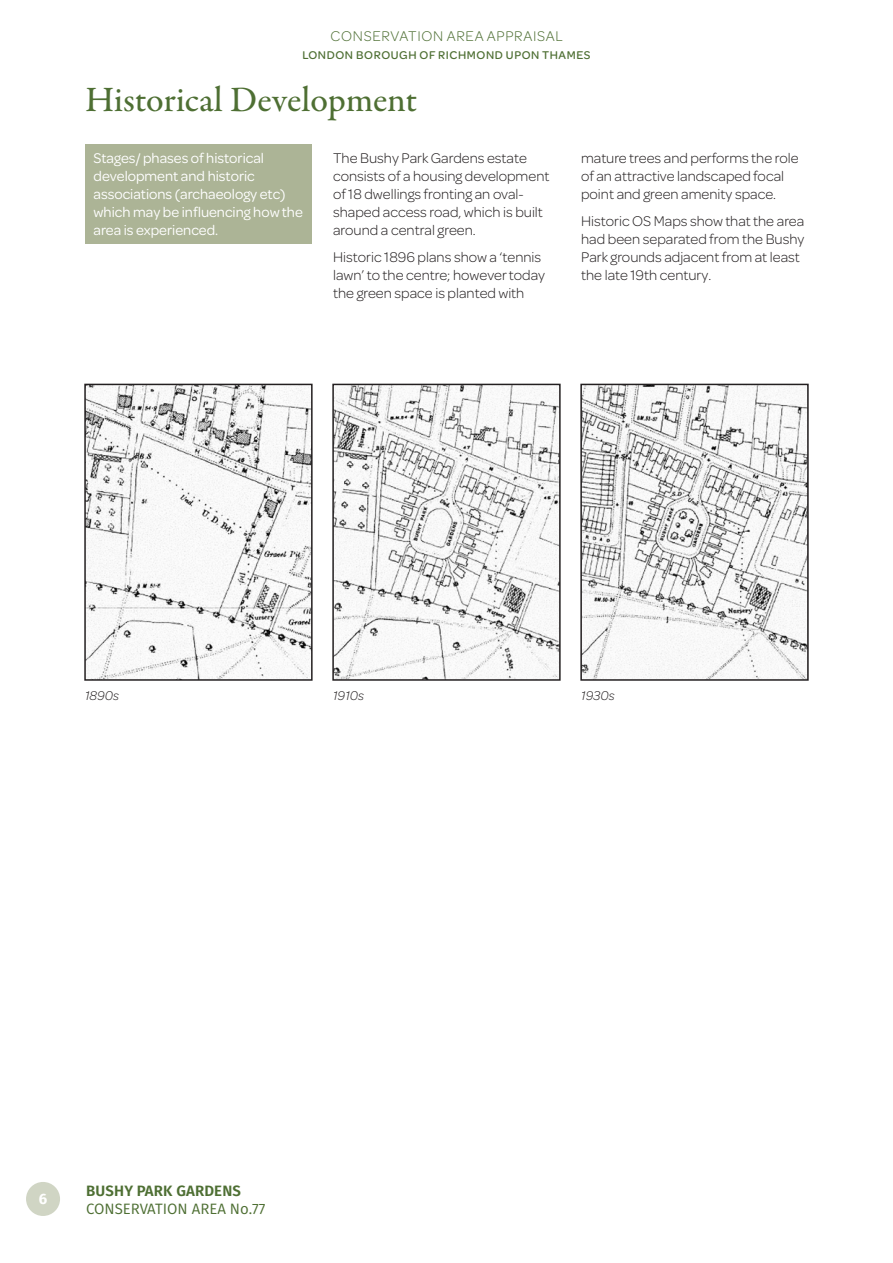
<style>
.page{position:relative;width:893px;height:1263px;background:#fff}
.page>*{position:absolute;margin:0;border:0;box-sizing:border-box;transform-origin:0 0}
.t1{font:500 36px "Garamond Premr Pro";letter-spacing:-.005em;color:#4e6f33}
.P1{font:300 15px/18px "Omnes";color:#231f20}
.Shaded_para{font:15px/18px "Omnes";color:#fff}
.t2{font:300 15px "Omnes";letter-spacing:.05em;color:#4e6f33}
.t3{font:15px "Fira Sans";color:#4e6f33}
.t4{font:600 15px "Fira Sans";letter-spacing:.01em;color:#4e6f33}
.t5{font:700 15px "Fira Sans";color:#fff}
.P1_Caption{font:italic 300 13.5px "Omnes";color:#231f20}
.t6{font:500 12px "Omnes";letter-spacing:.05em;color:#4e6f33}
</style>
<div class="page">
<div style="left:26px;top:1182px;width:34px;height:34px;background:#d0d5c4;border-radius:50%"></div>
<div style="left:85px;top:145px;width:227px;height:99px;background:#acb496"></div>
<img style="left:87px;top:387px;width:223px;height:291px">
<div style="left:84px;top:384px;width:229px;height:297px;border:2px solid #231f20"></div>
<img style="left:335px;top:387px;width:223px;height:291px">
<div style="left:332px;top:384px;width:229px;height:297px;border:2px solid #231f20"></div>
<img style="left:583px;top:387px;width:223px;height:291px">
<div style="left:580px;top:384px;width:229px;height:297px;border:2px solid #231f20"></div>
<p class="t2" style="left:330px;top:26px;width:234px">CONSERVATION AREA APPRAISAL</p>
<p class="t6" style="left:302px;top:46px;width:290px">LONDON BOROUGH OF RICHMOND UPON THAMES</p>
<h1 class="t1" style="left:85px;top:78px;width:334px">Historical Development</h1>
<p class="Shaded_para" style="left:94px;top:148px;width:211px">Stages/ phases of historical development and historic associations (archaeology etc) which may be influencing how the area is experienced.</p>
<p class="P1" style="left:333px;top:148px;width:218px">The Bushy Park Gardens estate consists of a housing development of 18 dwellings fronting an oval&shy;shaped access road, which is built around a central green.</p>
<p class="P1" style="left:333px;top:247px;width:214px">Historic 1896 plans show a ‘tennis lawn’ to the centre; however today the green space is planted with</p>
<p class="P1" style="left:581px;top:148px;width:219px">mature trees and performs the role of an attractive landscaped focal point and green amenity space.</p>
<p class="P1" style="left:581px;top:211px;width:225px">Historic OS Maps show that the area had been separated from the Bushy<br>Park grounds adjacent from at least the late 19th century.</p>
<p class="P1_Caption" style="left:85px;top:686px;width:36px">1890s</p>
<p class="P1_Caption" style="left:333px;top:686px;width:33px">1910s</p>
<p class="P1_Caption" style="left:581px;top:686px;width:35px">1930s</p>
<p class="t5" style="left:39px;top:1188px;width:10px">6</p>
<p class="t4" style="left:86px;top:1180px;width:156px">BUSHY PARK GARDENS</p>
<p class="t3" style="left:86px;top:1198px;width:181px">CONSERVATION AREA No.77</p>
</div>
